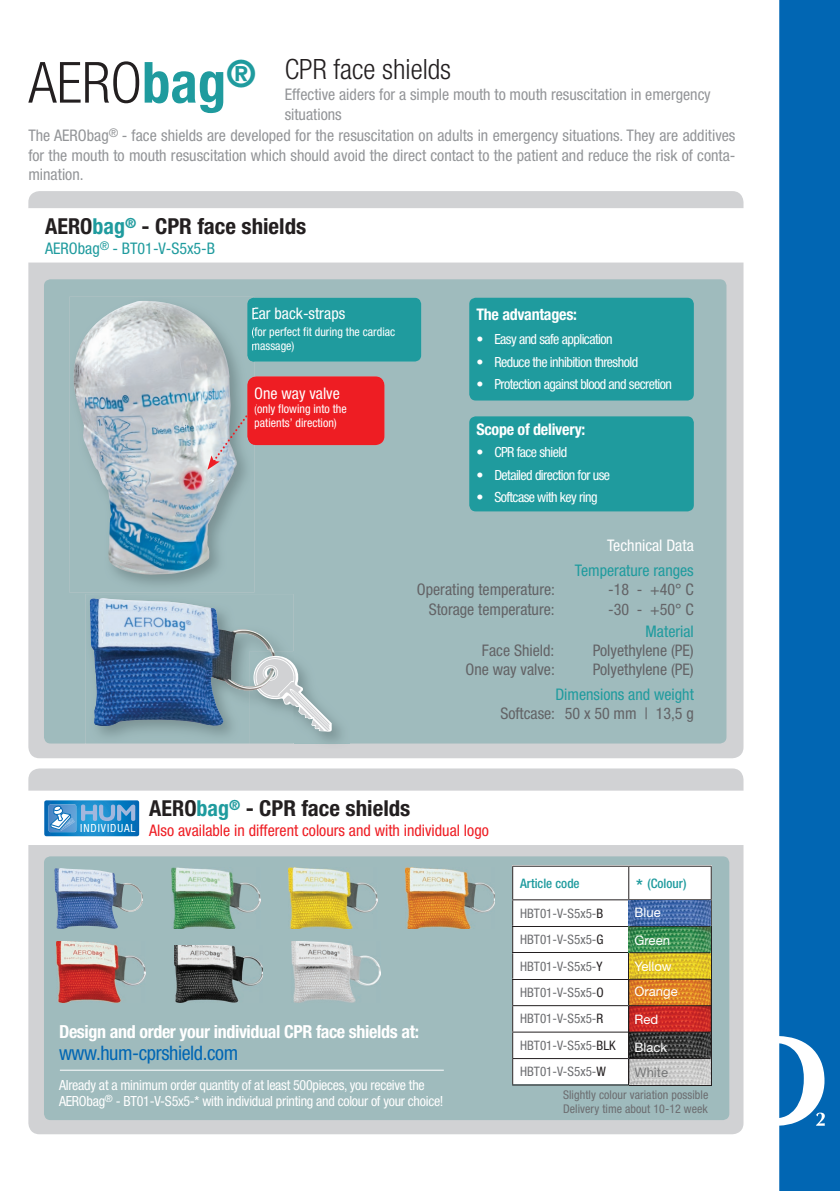
<style>
.page{position:relative;width:840px;height:1191px;background:#fff}
.page>*{position:absolute;margin:0;border:0;box-sizing:border-box;transform-origin:0 0}
.t1{font:300 condensed 56.8px "Helvetica Neue";color:#231f20}
.t2{font:300 condensed 28px "Helvetica Neue";color:#231f20}
.t3{font:700 condensed 22px "Helvetica Neue";color:#231f20}
.t4{font:condensed 20px "Helvetica Neue";letter-spacing:-.02em;color:#0166b3}
.t5{font:700 condensed 18px "Helvetica Neue";letter-spacing:-.02em;color:#fff}
.t6{font:condensed 16px/19.2px "Helvetica Neue";color:#939598}
.t7{font:condensed 16px "Helvetica Neue";color:#636366}
.t8{font:condensed 16px "Helvetica Neue";color:#1f9b9e}
.t9{font:condensed 16px "Helvetica Neue";color:#ee1d23}
.t10{font:condensed 16px "Helvetica Neue";color:#fff}
.t11{font:700 condensed 16px "Helvetica Neue";letter-spacing:-.015em;color:#fff}
.t12{font:condensed 14px "Helvetica Neue";letter-spacing:-.04em;color:#fff}
.t13{font:condensed 14px/16.8px "Helvetica Neue";letter-spacing:-.02em;color:#fff}
.t14{font:condensed 13px "Helvetica Neue";color:#6c6d70}
.t15{font:13px/25.8px "Helvetica Neue";color:#fff}
.t16{font:500 condensed 13px "Helvetica Neue";color:#1f9b9e}
.t17{font:13px "Helvetica Neue";color:#78797a}
.t18{font:condensed 13px "Helvetica Neue";color:#fff}
.t19{font:13px "Helvetica Neue";color:#6c6d70}
.t20{font:condensed 12px/14.4px "Helvetica Neue";color:#fff}
.t21{font:condensed 12px/14.4px "Helvetica Neue";letter-spacing:.005em;color:#6c6d70}
.t22{font:condensed 11.2px "Helvetica Neue";letter-spacing:.08em;color:#fff}
.s1{font-weight:700;color:#1f9b9e}
.s2{color:#1f9b9e}
.s3{font-size:18.2px}
.s4{color:#231f20}
</style>
<div class="page">
<div style="left:779px;top:0;width:60px;height:1191px;background:#0166b3"></div>
<div style="left:28px;top:191px;width:715px;height:567px;background:#d1d2d4;border-radius:11px"></div>
<div style="left:28px;top:768px;width:715px;height:366px;background:#d1d2d4;border-radius:11px"></div>
<div style="left:44px;top:856px;width:685px;height:264px;background:#9fbbbd"></div>
<div style="left:10px;top:208px;width:756px;height:54px;background:#fff;border-radius:11px"></div>
<div style="left:10px;top:790px;width:756px;height:55px;background:#fff;border-radius:11px"></div>
<div style="left:44px;top:279px;width:682px;height:464px;background:#9fbbbd"></div>
<div style="left:247px;top:298px;width:174px;height:63px;background:#1f9b9e;border-radius:7px"></div>
<div style="left:247px;top:376px;width:137px;height:69px;background:#ee1d23;border-radius:9px"></div>
<img style="left:69px;top:297px;width:185px;height:295px">
<img style="left:247px;top:298px;width:7px;height:63px">
<svg style="left:252px;top:308px;width:2px;height:44px"></svg>
<img style="left:247px;top:377px;width:7px;height:27px">
<img style="left:71px;top:301px;width:168px;height:273px">
<svg style="left:44px;top:800px;width:95px;height:36px;background:#3e94ce"></svg>
<img style="left:85px;top:594px;width:208px;height:150px">
<img style="left:90px;top:598px;width:184px;height:128px">
<img style="left:249px;top:652px;width:100px;height:92px">
<img style="left:249px;top:652px;width:27px;height:18px">
<svg style="left:253px;top:656px;width:79px;height:76px"></svg>
<img style="left:93px;top:670px;width:182px;height:58px">
<svg style="left:207px;top:404px;width:49px;height:66px"></svg>
<div style="left:469px;top:298px;width:224px;height:102px;background:#1f9b9e;border-radius:7px"></div>
<img style="left:288px;top:867px;width:89px;height:62px">
<img style="left:405px;top:867px;width:89px;height:62px">
<img style="left:54px;top:867px;width:89px;height:63px">
<img style="left:57px;top:941px;width:88px;height:61px">
<img style="left:174px;top:945px;width:89px;height:57px">
<img style="left:291px;top:941px;width:89px;height:61px">
<img style="left:171px;top:867px;width:89px;height:62px">
<div style="left:512px;top:865px;width:199px;height:219px;background:#fff"></div>
<hr style="left:512px;top:865px;width:116px;height:1px;background:#231f20">
<hr style="left:512px;top:866px;width:1px;height:33px;background:#231f20">
<hr style="left:628px;top:865px;width:83px;height:1px;background:#231f20">
<hr style="left:628px;top:866px;width:1px;height:33px;background:#231f20">
<hr style="left:710px;top:866px;width:1px;height:33px;background:#231f20">
<hr style="left:512px;top:899px;width:116px;height:1px;background:#231f20">
<hr style="left:628px;top:899px;width:83px;height:1px;background:#231f20">
<hr style="left:512px;top:925px;width:116px;height:1px;background:#231f20">
<hr style="left:512px;top:952px;width:116px;height:1px;background:#231f20">
<hr style="left:512px;top:978px;width:116px;height:1px;background:#231f20">
<hr style="left:512px;top:1005px;width:116px;height:1px;background:#231f20">
<hr style="left:512px;top:1031px;width:116px;height:1px;background:#231f20">
<hr style="left:512px;top:1058px;width:116px;height:1px;background:#231f20">
<svg style="left:512px;top:900px;width:1px;height:184px"></svg>
<hr style="left:512px;top:1084px;width:116px;height:1px;background:#231f20">
<svg style="left:628px;top:900px;width:84px;height:185px;background:#8d7857"></svg>
<img style="left:629px;top:1084px;width:81px;height:1px">
<img style="left:636px;top:1066px;width:27px;height:10px">
<hr style="left:60px;top:1069px;width:383px;height:1px;background:#fff">
<div style="left:469px;top:416px;width:224px;height:95px;background:#1f9b9e;border-radius:7px"></div>
<h1 class="t1" style="left:28px;top:50px;width:229px">AERO<span class="s1">bag</span><sup>®</sup></h1>
<h2 class="t2" style="left:284px;top:53px;width:168px">CPR face shields</h2>
<p class="t6" style="left:284px;top:85px;width:427px">Effective aiders for a simple mouth to mouth resuscitation in emergency situations</p>
<p class="t6" style="left:28px;top:126px;width:708px;text-align:justify">The AERObag<sup>®</sup> - face shields are developed for the resuscitation on adults in emergency situations. They are additives for the mouth to mouth resuscitation which should avoid the direct contact to the patient and reduce the risk of conta&shy;mination.</p>
<h3 class="t3" style="left:45px;top:213px;width:262px">AERO<span class="s2">bag</span><sup>®</sup> - CPR face shields</h3>
<p class="t8" style="left:45px;top:239px;width:171px">AERObag<sup>®</sup> - BT01-V-S5x5-B</p>
<p class="t10" style="left:251px;top:304px;width:95px">Ear back-straps</p>
<p class="t20" style="left:251px;top:324px;width:145px">(for perfect fit during the cardiac massage)</p>
<p class="t10" style="left:254px;top:384px;width:87px">One way valve</p>
<p class="t20" style="left:254px;top:401px;width:94px">(only flowing into the patients’ direction)</p>
<p class="t11" style="left:476px;top:304px;width:102px">The advantages:</p>
<p class="t12" style="left:476px;top:331px;width:138px">• Easy and safe application</p>
<p class="t12" style="left:476px;top:354px;width:163px">• Reduce the inhibition threshold</p>
<p class="t12" style="left:476px;top:376px;width:197px">• Protection against blood and secretion</p>
<p class="t11" style="left:476px;top:419px;width:110px">Scope of delivery:</p>
<p class="t12" style="left:476px;top:444px;width:92px">• CPR face shield</p>
<p class="t12" style="left:476px;top:467px;width:135px">• Detailed direction for use</p>
<p class="t12" style="left:476px;top:489px;width:122px">• Softcase with key ring</p>
<p class="t10" style="left:606px;top:536px;width:88px">Technical Data</p>
<p class="t8" style="left:574px;top:561px;width:120px">Temperature ranges</p>
<p class="t7" style="left:416px;top:580px;width:140px">Operating temperature:</p>
<p class="t7" style="left:608px;top:580px;width:87px">-18 - +40° C</p>
<p class="t7" style="left:428px;top:600px;width:127px">Storage temperature:</p>
<p class="t7" style="left:608px;top:600px;width:87px">-30 - +50° C</p>
<p class="t8" style="left:645px;top:622px;width:50px">Material</p>
<p class="t7" style="left:481px;top:641px;width:74px">Face Shield:</p>
<p class="t7" style="left:592px;top:641px;width:102px">Polyethylene (PE)</p>
<p class="t7" style="left:465px;top:660px;width:91px">One way valve:</p>
<p class="t7" style="left:592px;top:660px;width:102px">Polyethylene (PE)</p>
<p class="t8" style="left:555px;top:685px;width:140px">Dimensions and weight</p>
<p class="t7" style="left:500px;top:704px;width:195px">Softcase: 50 x 50 mm | 13,5 g</p>
<p class="t22" style="left:80px;top:821px;width:57px">INDIVIDUAL</p>
<h3 class="t3" style="left:149px;top:795px;width:262px">AERO<span class="s2">bag</span><sup>®</sup> - CPR face shields</h3>
<p class="t9" style="left:149px;top:821px;width:341px">Also available in different colours and with individual logo</p>
<p class="t5" style="left:59px;top:1020px;width:361px">Design and order your individual CPR face shields at:</p>
<p class="t4" style="left:59px;top:1041px;width:180px">www.hum-cprshield.com</p>
<p class="t13" style="left:59px;top:1076px;width:386px">Already at a minimum order quantity of at least 500pieces, you receive the<br>AERObag<sup>®</sup> - BT01-V-S5x5-* with individual printing and colour of your choice!</p>
<p class="t16" style="left:520px;top:875px;width:61px">Article code</p>
<p class="t16" style="left:636px;top:875px;width:52px"><span class="s3">*</span> (Colour)</p>
<p class="t14" style="left:520px;top:905px;width:85px">HBT01-V-S5x5-<span class="s4">B</span></p>
<p class="t18" style="left:636px;top:905px;width:23px">Bau</p>
<p class="t14" style="left:520px;top:932px;width:85px">HBT01-V-S5x5-<span class="s4">G</span></p>
<p class="t15" style="left:636px;top:926px;width:30px">Grün</p>
<p class="t14" style="left:520px;top:958px;width:84px">HBT01-V-S5x5-<span class="s4">Y</span></p>
<p class="t15" style="left:636px;top:952px;width:29px">Gelb</p>
<p class="t14" style="left:520px;top:984px;width:85px">HBT01-V-S5x5-<span class="s4">O</span></p>
<p class="t15" style="left:636px;top:979px;width:45px">Orange</p>
<p class="t14" style="left:520px;top:1011px;width:85px">HBT01-V-S5x5-<span class="s4">R</span></p>
<p class="t15" style="left:636px;top:1005px;width:22px">Rot</p>
<p class="t14" style="left:520px;top:1037px;width:97px">HBT01-V-S5x5-<span class="s4">BLK</span></p>
<p class="t15" style="left:636px;top:1032px;width:52px">Schwarz</p>
<p class="t14" style="left:520px;top:1064px;width:87px">HBT01-V-S5x5-<span class="s4">W</span></p>
<p class="t19" style="left:636px;top:1064px;width:30px">Weß</p>
<p class="t21" style="left:562px;top:1087px;width:147px">Slightly colour variation possible<br>Delivery time about 10-12 week</p>
<p class="t15" style="left:634px;top:899px;width:28px">Blue</p>
<p class="t15" style="left:634px;top:927px;width:45px">Green<br>Yellow<br>Orange</p>
<p class="t15" style="left:634px;top:1004px;width:34px;line-height:28px">Red<br>Black</p>
<p class="t17" style="left:634px;top:1064px;width:35px">White</p>
</div>
